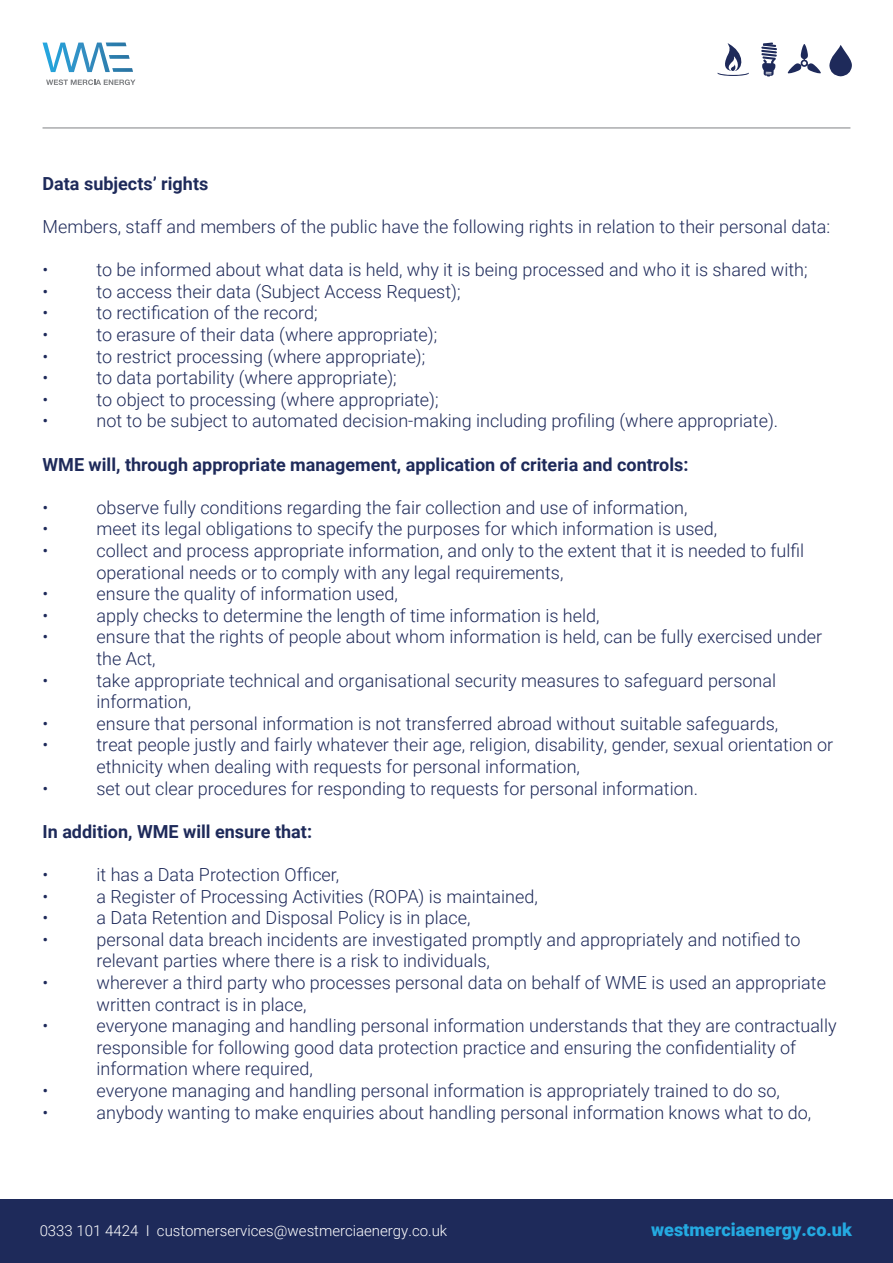
<style>
.page{position:relative;width:893px;height:1263px;background:#fff}
.page>*{position:absolute;margin:0;border:0;box-sizing:border-box;transform-origin:0 0}
.t1{font:300 18px/21.6px "Roboto";color:#1e2a5a}
.t2{font:700 18px "Roboto";color:#1e2a5a}
.t3{font:900 18px "Roboto";color:#24aae1}
.t4{font:300 15px "Roboto";color:#fff}
</style>
<div class="page">
<svg style="left:761px;top:42px;width:16px;height:35px"></svg>
<svg style="left:717px;top:43px;width:32px;height:33px"></svg>
<svg style="left:787px;top:44px;width:34px;height:30px"></svg>
<svg style="left:829px;top:45px;width:23px;height:31px"></svg>
<svg style="left:43px;top:43px;width:90px;height:29px"></svg>
<svg style="left:46px;top:79px;width:89px;height:6px"></svg>
<hr style="left:43px;top:128px;width:807px;height:1px;background:#808285">
<div style="left:0;top:1199px;width:893px;height:64px;background:#1e2a5a"></div>
<p class="t2" style="left:43px;top:171px;width:167px">Data subjects’ rights</p>
<p class="t1" style="left:43px;top:215px;width:789px">Members, staff and members of the public have the following rights in relation to their personal data:</p>
<p class="t1" style="left:43px;top:258px;width:7px">•</p>
<p class="t1" style="left:97px;top:258px;width:713px">to be informed about what data is held, why it is being processed and who it is shared with;</p>
<p class="t1" style="left:43px;top:280px;width:7px">•</p>
<p class="t1" style="left:97px;top:280px;width:366px">to access their data (Subject Access Request);</p>
<p class="t1" style="left:43px;top:301px;width:7px">•</p>
<p class="t1" style="left:97px;top:301px;width:223px">to rectification of the record;</p>
<p class="t1" style="left:43px;top:323px;width:7px">•</p>
<p class="t1" style="left:97px;top:323px;width:342px">to erasure of their data (where appropriate);</p>
<p class="t1" style="left:43px;top:345px;width:7px">•</p>
<p class="t1" style="left:97px;top:345px;width:330px">to restrict processing (where appropriate);</p>
<p class="t1" style="left:43px;top:366px;width:7px">•</p>
<p class="t1" style="left:97px;top:366px;width:302px">to data portability (where appropriate);</p>
<p class="t1" style="left:43px;top:388px;width:7px">•</p>
<p class="t1" style="left:97px;top:388px;width:343px">to object to processing (where appropriate);</p>
<p class="t1" style="left:43px;top:409px;width:7px">•</p>
<p class="t1" style="left:97px;top:409px;width:683px">not to be subject to automated decision-making including profiling (where appropriate).</p>
<p class="t2" style="left:43px;top:451px;width:647px">WME will, through appropriate management, application of criteria and controls:</p>
<p class="t1" style="left:43px;top:496px;width:7px">•</p>
<p class="t1" style="left:97px;top:496px;width:593px">observe fully conditions regarding the fair collection and use of information,</p>
<p class="t1" style="left:43px;top:517px;width:7px">•</p>
<p class="t1" style="left:97px;top:517px;width:622px">meet its legal obligations to specify the purposes for which information is used,</p>
<p class="t1" style="left:43px;top:539px;width:7px">•</p>
<p class="t1" style="left:97px;top:539px;width:709px">collect and process appropriate information, and only to the extent that it is needed to fulfil</p>
<p class="t1" style="left:97px;top:561px;width:468px">operational needs or to comply with any legal requirements,</p>
<p class="t1" style="left:43px;top:582px;width:7px">•</p>
<p class="t1" style="left:97px;top:582px;width:303px">ensure the quality of information used,</p>
<p class="t1" style="left:43px;top:604px;width:7px">•</p>
<p class="t1" style="left:97px;top:604px;width:504px">apply checks to determine the length of time information is held,</p>
<p class="t1" style="left:43px;top:625px;width:7px">•</p>
<p class="t1" style="left:97px;top:625px;width:727px">ensure that the rights of people about whom information is held, can be fully exercised under the Act,</p>
<p class="t1" style="left:43px;top:669px;width:7px">•</p>
<p class="t1" style="left:97px;top:669px;width:681px">take appropriate technical and organisational security measures to safeguard personal</p>
<p class="t1" style="left:97px;top:690px;width:96px">information,</p>
<p class="t1" style="left:43px;top:712px;width:7px">•</p>
<p class="t1" style="left:97px;top:712px;width:683px">ensure that personal information is not transferred abroad without suitable safeguards,</p>
<p class="t1" style="left:43px;top:733px;width:7px">•</p>
<p class="t1" style="left:97px;top:733px;width:738px">treat people justly and fairly whatever their age, religion, disability, gender, sexual orientation or ethnicity when dealing with requests for personal information,</p>
<p class="t1" style="left:43px;top:777px;width:7px">•</p>
<p class="t1" style="left:97px;top:777px;width:603px">set out clear procedures for responding to requests for personal information.</p>
<p class="t2" style="left:43px;top:819px;width:271px">In addition, WME will ensure that:</p>
<p class="t1" style="left:43px;top:863px;width:7px">•</p>
<p class="t1" style="left:97px;top:863px;width:244px">it has a Data Protection Officer,</p>
<p class="t1" style="left:43px;top:885px;width:7px">•</p>
<p class="t1" style="left:97px;top:885px;width:443px">a Register of Processing Activities (ROPA) is maintained,</p>
<p class="t1" style="left:43px;top:906px;width:7px">•</p>
<p class="t1" style="left:97px;top:906px;width:375px">a Data Retention and Disposal Policy is in place,</p>
<p class="t1" style="left:43px;top:928px;width:7px">•</p>
<p class="t1" style="left:97px;top:928px;width:705px">personal data breach incidents are investigated promptly and appropriately and notified to</p>
<p class="t1" style="left:97px;top:949px;width:395px">relevant parties where there is a risk to individuals,</p>
<p class="t1" style="left:43px;top:971px;width:7px">•</p>
<p class="t1" style="left:97px;top:971px;width:731px">wherever a third party who processes personal data on behalf of WME is used an appropriate written contract is in place,</p>
<p class="t1" style="left:43px;top:1014px;width:7px">•</p>
<p class="t1" style="left:97px;top:1014px;width:742px">everyone managing and handling personal information understands that they are contractually responsible for following good data protection practice and ensuring the confidentiality of</p>
<p class="t1" style="left:97px;top:1057px;width:218px">information where required,</p>
<p class="t1" style="left:43px;top:1079px;width:7px">•</p>
<p class="t1" style="left:97px;top:1079px;width:685px">everyone managing and handling personal information is appropriately trained to do so,</p>
<p class="t1" style="left:43px;top:1101px;width:7px">•</p>
<p class="t1" style="left:97px;top:1101px;width:716px">anybody wanting to make enquiries about handling personal information knows what to do,</p>
<p class="t4" style="left:40px;top:1220px;width:409px">0333 101 4424 I customerservices@westmerciaenergy.co.uk</p>
<p class="t3" style="left:651px;top:1217px;width:202px">westmerciaenergy.co.uk</p>
</div>
